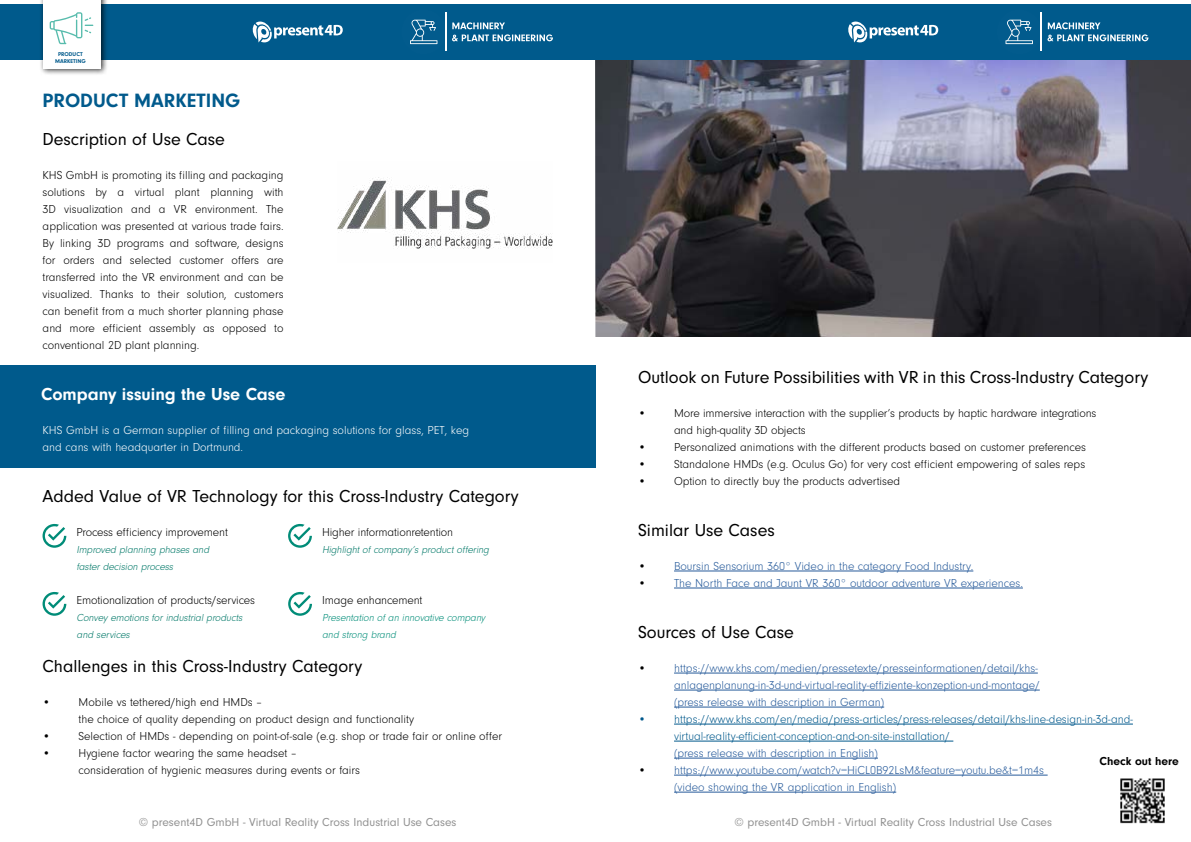
<style>
.page{position:relative;width:1191px;height:842px;background:#fff}
.page>*{position:absolute;margin:0;border:0;box-sizing:border-box;transform-origin:0 0}
.t1{font:700 20px "Neuzeit Gro";color:#015a8c}
.t2{font:18px "Neuzeit Gro";color:#000}
.t3{font:700 18px "Neuzeit Gro";color:#fff}
.t4{font:300 12px/17px "Neuzeit Gro";letter-spacing:-.005em;color:#000}
.t5{font:300 12px/17px "Neuzeit Gro";color:#275b9b}
.t6{font:300 12px/17px "Neuzeit Gro";color:#00598c}
.t7{font:12px "Neuzeit Gro";color:#919191}
.t8{font:300 12px/17px "Neuzeit Gro";color:#fff}
.t9{font:700 12px "Neuzeit Gro";color:#000}
.t10{font:italic 300 10.5px/17px "Neuzeit Gro";color:#007868}
.t11{font:italic 300 10.5px/17px "Neuzeit Gro";color:#008d78}
.t12{font:700 5.8px/6.9px "Neuzeit Gro";color:#015a8c;text-align:center}
.s1{color:#000}
</style>
<div class="page">
<img style="left:595px;top:60px;width:596px;height:276px">
<div style="left:0;top:366px;width:595px;height:102px;background:#005a8c"></div>
<hr style="left:674px;top:571px;width:299px;height:1px;background:#275b9b">
<hr style="left:674px;top:588px;width:349px;height:1px;background:#275b9b">
<hr style="left:674px;top:673px;width:363px;height:1px;background:#275b9b">
<hr style="left:674px;top:690px;width:365px;height:1px;background:#275b9b">
<hr style="left:674px;top:707px;width:210px;height:1px;background:#275b9b">
<hr style="left:674px;top:724px;width:459px;height:1px;background:#00598c">
<hr style="left:674px;top:741px;width:279px;height:1px;background:#00598c">
<hr style="left:674px;top:758px;width:204px;height:1px;background:#275b9b">
<hr style="left:674px;top:775px;width:373px;height:1px;background:#275b9b">
<hr style="left:674px;top:792px;width:222px;height:1px;background:#275b9b">
<div style="left:0;top:4px;width:1191px;height:56px;background:#005a8c"></div>
<svg style="left:410px;top:20px;width:27px;height:24px"></svg>
<svg style="left:848px;top:21px;width:90px;height:22px"></svg>
<svg style="left:252px;top:21px;width:91px;height:22px"></svg>
<svg style="left:452px;top:22px;width:101px;height:19px"></svg>
<hr style="left:445px;top:13px;width:1px;height:38px;background:#fff">
<svg style="left:43px;top:524px;width:23px;height:24px"></svg>
<svg style="left:43px;top:592px;width:23px;height:24px"></svg>
<svg style="left:288px;top:524px;width:24px;height:24px"></svg>
<svg style="left:288px;top:592px;width:24px;height:24px"></svg>
<svg style="left:1005px;top:20px;width:28px;height:24px"></svg>
<svg style="left:1047px;top:22px;width:101px;height:19px"></svg>
<hr style="left:1040px;top:13px;width:1px;height:38px;background:#fff">
<img style="left:337px;top:177px;width:216px;height:72px">
<div style="left:39px;top:0;width:69px;height:76px;background:#000;opacity:.75"></div>
<div style="left:43px;top:0;width:57px;height:68px;background:#fff"></div>
<svg style="left:50px;top:12px;width:43px;height:32px"></svg>
<img style="left:1120px;top:778px;width:45px;height:46px">
<p class="t12" style="left:55px;top:51px;width:32px">PRODUCT<br>MARKETING</p>
<h1 class="t1" style="left:43px;top:89px;width:199px">PRODUCT MARKETING</h1>
<h2 class="t2" style="left:43px;top:129px;width:184px">Description of Use Case</h2>
<p class="t4" style="left:43px;top:166px;width:242px;text-align:justify">KHS GmbH is promoting its filling and packaging solutions by a virtual plant planning with 3D visualization and a VR environment. The application was presented at various trade fairs.<br>By linking 3D programs and software, designs for orders and selected customer offers are transferred into the VR environment and can be visualized. Thanks to their solution, customers can benefit from a much shorter planning phase and more efficient assembly as opposed to conventional 2D plant planning.</p>
<h2 class="t3" style="left:41px;top:384px;width:246px">Company issuing the Use Case</h2>
<p class="t8" style="left:43px;top:422px;width:428px">KHS GmbH is a German supplier of filling and packaging solutions for glass, PET, keg and cans with headquarter in Dortmund.</p>
<h2 class="t2" style="left:43px;top:486px;width:478px">Added Value of VR Technology for this Cross-Industry Category</h2>
<p class="t4" style="left:76px;top:524px;width:153px">Process efficiency improvement</p>
<p class="t10" style="left:76px;top:541px;width:136px">Improved planning phases and faster decision process</p>
<p class="t4" style="left:77px;top:592px;width:180px">Emotionalization of products/services</p>
<p class="t10" style="left:77px;top:609px;width:169px">Convey emotions for industrial products and services</p>
<p class="t4" style="left:322px;top:524px;width:133px">Higher informationretention</p>
<p class="t10" style="left:322px;top:541px;width:171px">Highlight of company’s product offering</p>
<p class="t4" style="left:322px;top:592px;width:102px">Image enhancement</p>
<p class="t11" style="left:322px;top:609px;width:167px">Presentation of an innovative company and strong brand</p>
<h2 class="t2" style="left:43px;top:656px;width:321px">Challenges in this Cross-Industry Category</h2>
<p class="t4" style="left:79px;top:694px;width:337px;text-indent:-36px">• Mobile vs tethered/high end HMDs –<br>the choice of quality depending on product design and functionality</p>
<p class="t4" style="left:43px;top:728px;width:461px">• Selection of HMDs - depending on point-of-sale (e.g. shop or trade fair or online offer</p>
<p class="t4" style="left:79px;top:745px;width:283px;text-indent:-36px">• Hygiene factor wearing the same headset – consideration of hygienic measures during events or fairs</p>
<h2 class="t2" style="left:638px;top:367px;width:512px">Outlook on Future Possibilities with VR in this Cross-Industry Category</h2>
<p class="t4" style="left:674px;top:405px;width:424px;text-indent:-36px">• More immersive interaction with the supplier’s products by haptic hardware integrations and high-quality 3D objects</p>
<p class="t4" style="left:638px;top:439px;width:449px">• Personalized animations with the different products based on customer preferences</p>
<p class="t4" style="left:638px;top:456px;width:449px">• Standalone HMDs (e.g. Oculus Go) for very cost efficient empowering of sales reps</p>
<p class="t4" style="left:638px;top:473px;width:264px">• Option to directly buy the products advertised</p>
<h2 class="t2" style="left:638px;top:520px;width:138px">Similar Use Cases</h2>
<p class="t5" style="left:638px;top:558px;width:337px"><span class="s1">•</span> Boursin Sensorium 360° Video in the category Food Industry.</p>
<p class="t5" style="left:638px;top:575px;width:386px"><span class="s1">•</span> The North Face and Jaunt VR 360° outdoor adventure VR experiences.</p>
<h2 class="t2" style="left:638px;top:622px;width:157px">Sources of Use Case</h2>
<p class="t5" style="left:674px;top:660px;width:367px;text-indent:-36px"><span class="s1">•</span> https://www.khs.com/medien/pressetexte/presseinformationen/detail/khs&shy;anlagenplanung-in-3d-und-virtual-reality-effiziente-konzeption-und-montage/ (press release with description in German)</p>
<p class="t6" style="left:674px;top:711px;width:460px;text-indent:-36px">• https://www.khs.com/en/media/press-articles/press-releases/detail/khs-line-design-in-3d-and&shy;virtual-reality-efficient-conception-and-on-site-installation/</p>
<p class="t5" style="left:674px;top:745px;width:205px">(press release with description in English)</p>
<p class="t5" style="left:674px;top:762px;width:371px;text-indent:-36px"><span class="s1">•</span> https://www.youtube.com/watch?v=HiCL0B92LsM&amp;feature=youtu.be&amp;t=1m4s (video showing the VR application in English)</p>
<p class="t9" style="left:1099px;top:754px;width:81px">Check out here</p>
<p class="t7" style="left:139px;top:815px;width:319px">© present4D GmbH - Virtual Reality Cross Industrial Use Cases</p>
<p class="t7" style="left:734px;top:815px;width:319px">© present4D GmbH - Virtual Reality Cross Industrial Use Cases</p>
</div>
